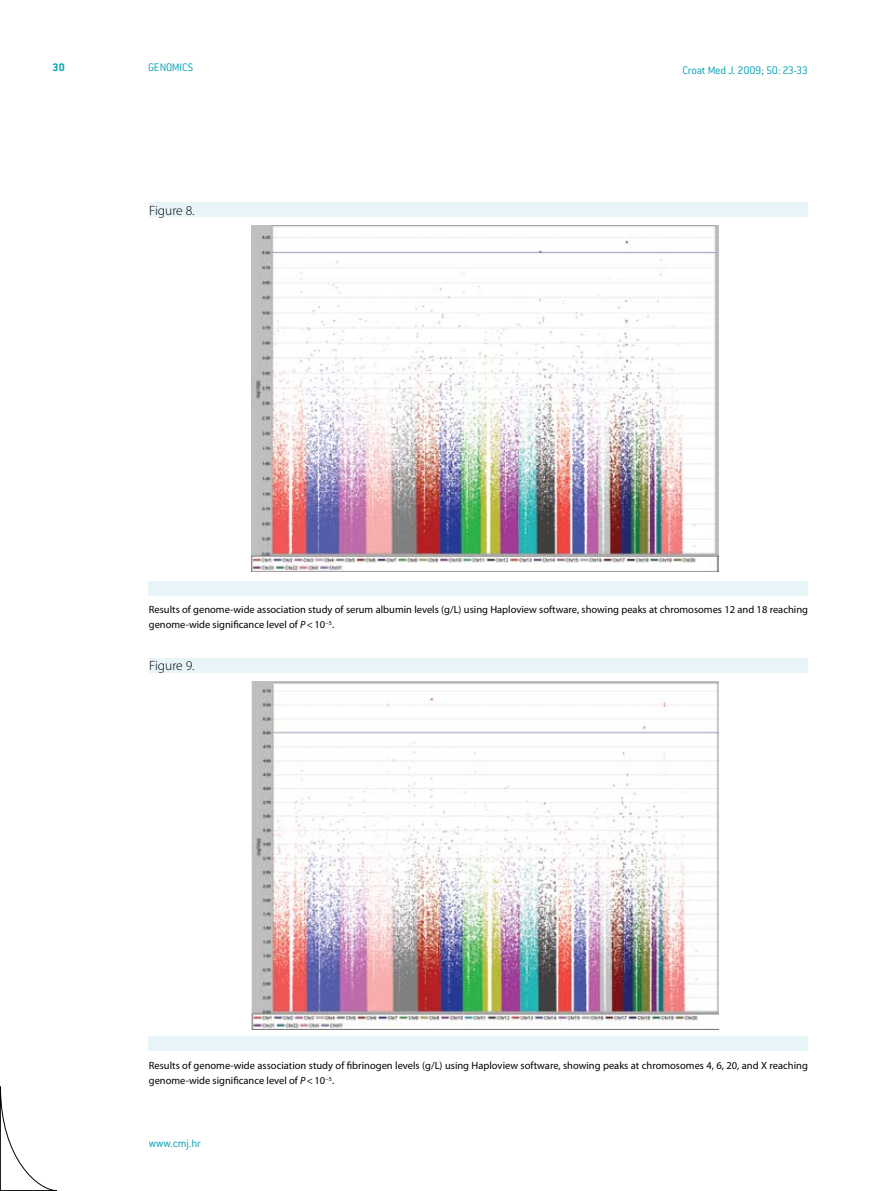
<style>
.page{position:relative;width:893px;height:1191px;background:#fff}
.page>*{position:absolute;margin:0;border:0;box-sizing:border-box;transform-origin:0 0}
.t1{font:300 13.5px "Myriad Pro";color:#000}
.t2{font:300 12px "ITC Conduit LTCE";letter-spacing:-.015em;color:#009fb4}
.t3{font:700 12px "ITC Conduit LTCE";color:#009fb4}
.t4{font:10.5px/15.8px "Myriad Pro";color:#000}
.s1{font-style:italic}
</style>
<div class="page">
<svg style="left:0;top:1086px;width:57px;height:105px"></svg>
<img style="left:251px;top:225px;width:468px;height:346px">
<div style="left:149px;top:202px;width:659px;height:15px;background:#e7f5f8"></div>
<div style="left:149px;top:580px;width:659px;height:15px;background:#e7f5f8"></div>
<img style="left:251px;top:681px;width:467px;height:348px">
<div style="left:149px;top:658px;width:659px;height:14px;background:#e7f5f8"></div>
<div style="left:149px;top:1036px;width:659px;height:15px;background:#e7f5f8"></div>
<p class="t3" style="left:53px;top:60px;width:14px">30</p>
<p class="t2" style="left:148px;top:61px;width:46px">GENOMICS</p>
<p class="t2" style="left:682px;top:63px;width:127px">Croat Med J. 2009; 50: 23-33</p>
<p class="t1" style="left:149px;top:202px;width:47px">Figure 8.</p>
<p class="t4" style="left:149px;top:601px;width:661px">Results of genome-wide association study of serum albumin levels (g/L) using Haploview software, showing peaks at chromosomes 12 and 18 reaching genome-wide significance level of <span class="s1">P</span>&lt;10<sup>−5</sup>.</p>
<p class="t1" style="left:149px;top:657px;width:47px">Figure 9.</p>
<p class="t4" style="left:149px;top:1057px;width:661px">Results of genome-wide association study of fibrinogen levels (g/L) using Haploview software, showing peaks at chromosomes 4, 6, 20, and X reaching genome-wide significance level of <span class="s1">P</span> &lt;10<sup>−5</sup>.</p>
<p class="t2" style="left:149px;top:1136px;width:54px">www.cmj.hr</p>
</div>
